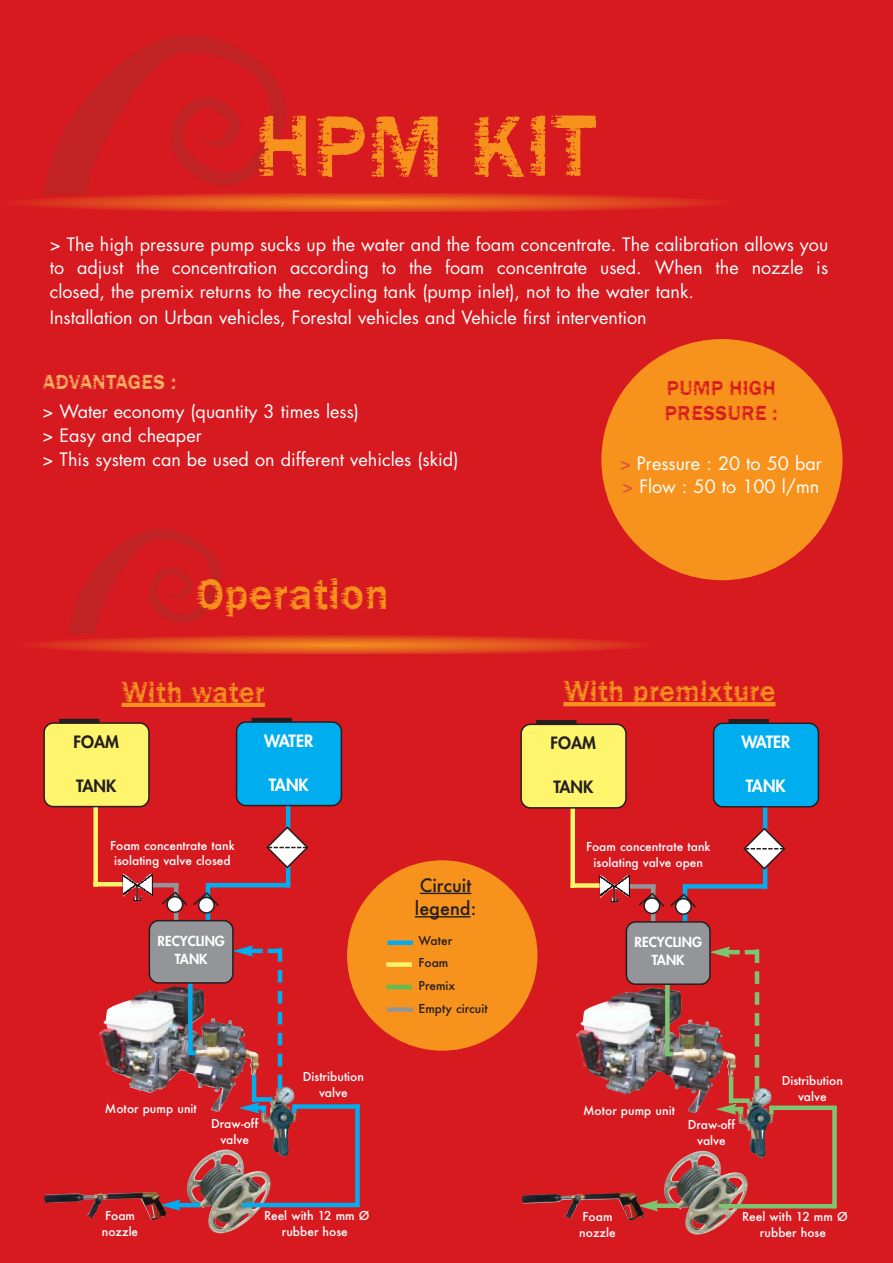
<style>
.page{position:relative;width:893px;height:1263px;background:#fff}
.page>*{position:absolute;margin:0;border:0;box-sizing:border-box;transform-origin:0 0}
.t1{font:90px "DTC Funky M02";color:#f7931d}
.t2{font:45px "DTC Funky M02";color:#f7931d}
.t3{font:30px "DTC Funky M02";color:#f7931d}
.t4{font:21px/25.2px "DTC Funky M02";color:#d71920}
.t5{font:21px "DTC Funky M02";color:#fbb161}
.t6{font:18px/23.5px "Futura";color:#fff}
.t7{font:500 18px/23.4px "Futura";color:#231f20}
.t8{font:800 16.5px "Futura";color:#fff}
.t9{font:800 16.5px "Futura";color:#231f20}
.t10{font:800 13.5px/18px "Futura";color:#fff;text-align:center}
.t11{font:500 12px/15.6px "Futura";color:#fff;text-align:center}
.t12{font:500 12px/21.3px "Futura";color:#231f20}
.s1{font-family:"Frutiger";font-weight:700;color:#df543b}
</style>
<div class="page">
<div style="left:0;top:0;width:892px;height:1263px;background:#d71920"></div>
<svg style="left:15px;top:193px;width:703px;height:18px"></svg>
<svg style="left:26px;top:35px;width:334px;height:159px"></svg>
<svg style="left:32px;top:635px;width:611px;height:19px"></svg>
<svg style="left:69px;top:529px;width:152px;height:105px"></svg>
<hr style="left:174px;top:883px;width:4px;height:37px;background:#939598">
<hr style="left:206px;top:883px;width:4px;height:39px;background:#00aeef">
<img style="left:99px;top:986px;width:160px;height:126px">
<div style="left:93px;top:802px;width:5px;height:85px;background:#fff56d"></div>
<hr style="left:268px;top:949px;width:13px;height:4px;background:#00aeef">
<hr style="left:249px;top:949px;width:14px;height:4px;background:#00aeef">
<hr style="left:286px;top:866px;width:4px;height:21px;background:#00aeef">
<hr style="left:286px;top:802px;width:4px;height:26px;background:#00aeef">
<svg style="left:236px;top:721px;width:106px;height:85px;background:#04a4e1"></svg>
<hr style="left:252px;top:718px;width:40px;height:4px;background:#231f20">
<svg style="left:266px;top:825px;width:43px;height:45px"></svg>
<svg style="left:188px;top:1051px;width:8px;height:4px"></svg>
<img style="left:261px;top:1086px;width:36px;height:71px">
<svg style="left:239px;top:1102px;width:27px;height:12px"></svg>
<svg style="left:278px;top:970px;width:4px;height:105px"></svg>
<hr style="left:278px;top:948px;width:4px;height:14px;background:#00aeef">
<hr style="left:278px;top:1075px;width:4px;height:13px;background:#00aeef">
<div style="left:292px;top:1105px;width:5px;height:8px;background:#00aeef"></div>
<div style="left:293px;top:1104px;width:67px;height:5px;background:#00aeef"></div>
<div style="left:355px;top:1105px;width:5px;height:102px;background:#00aeef"></div>
<img style="left:187px;top:1149px;width:84px;height:85px">
<hr style="left:242px;top:1203px;width:117px;height:4px;background:#00aeef">
<svg style="left:43px;top:722px;width:107px;height:85px;background:#f2e567"></svg>
<hr style="left:59px;top:719px;width:40px;height:4px;background:#231f20">
<hr style="left:206px;top:883px;width:84px;height:4px;background:#00aeef">
<hr style="left:146px;top:883px;width:33px;height:4px;background:#939598">
<div style="left:188px;top:983px;width:5px;height:71px;background:#00aeef"></div>
<svg style="left:149px;top:920px;width:104px;height:64px"></svg>
<div style="left:93px;top:882px;width:33px;height:5px;background:#fff56d"></div>
<svg style="left:161px;top:890px;width:58px;height:24px"></svg>
<hr style="left:252px;top:1075px;width:4px;height:27px;background:#00aeef">
<div style="left:253px;top:1097px;width:20px;height:5px;background:#00aeef"></div>
<img style="left:122px;top:873px;width:31px;height:28px">
<hr style="left:651px;top:885px;width:4px;height:37px;background:#939598">
<hr style="left:683px;top:885px;width:4px;height:38px;background:#00aeef">
<img style="left:576px;top:987px;width:160px;height:126px">
<div style="left:570px;top:803px;width:5px;height:85px;background:#fff56d"></div>
<hr style="left:745px;top:950px;width:13px;height:4px;background:#7ec573">
<hr style="left:726px;top:950px;width:14px;height:4px;background:#7ec573">
<hr style="left:763px;top:868px;width:4px;height:21px;background:#00aeef">
<hr style="left:763px;top:803px;width:4px;height:26px;background:#00aeef">
<svg style="left:713px;top:723px;width:106px;height:85px;background:#04a5e2"></svg>
<div style="left:729px;top:719px;width:40px;height:5px;background:#231f20"></div>
<svg style="left:743px;top:827px;width:43px;height:44px"></svg>
<svg style="left:665px;top:1052px;width:8px;height:4px"></svg>
<img style="left:738px;top:1087px;width:37px;height:71px">
<svg style="left:716px;top:1104px;width:27px;height:11px"></svg>
<svg style="left:755px;top:971px;width:4px;height:105px"></svg>
<hr style="left:755px;top:949px;width:4px;height:14px;background:#7ec573">
<hr style="left:755px;top:1076px;width:4px;height:13px;background:#7ec573">
<svg style="left:769px;top:1106px;width:4px;height:8px"></svg>
<hr style="left:770px;top:1106px;width:67px;height:4px;background:#7ec573">
<div style="left:832px;top:1106px;width:5px;height:102px;background:#7ec573"></div>
<img style="left:664px;top:1151px;width:84px;height:84px">
<hr style="left:719px;top:1204px;width:117px;height:4px;background:#7ec573">
<svg style="left:520px;top:724px;width:107px;height:85px;background:#f2e567"></svg>
<div style="left:536px;top:720px;width:40px;height:5px;background:#231f20"></div>
<div style="left:683px;top:884px;width:84px;height:5px;background:#00aeef"></div>
<div style="left:623px;top:884px;width:32px;height:5px;background:#939598"></div>
<div style="left:665px;top:984px;width:5px;height:71px;background:#7ec573"></div>
<svg style="left:626px;top:921px;width:104px;height:64px"></svg>
<div style="left:570px;top:883px;width:33px;height:5px;background:#fff56d"></div>
<svg style="left:638px;top:891px;width:58px;height:24px"></svg>
<hr style="left:729px;top:1076px;width:4px;height:27px;background:#7ec573">
<div style="left:730px;top:1098px;width:20px;height:5px;background:#7ec573"></div>
<img style="left:599px;top:875px;width:31px;height:28px">
<div style="left:347px;top:860px;width:190px;height:191px;background:#f7931d;border-radius:50%"></div>
<hr style="left:420px;top:893px;width:51px;height:1px;background:#231f20">
<hr style="left:415px;top:916px;width:56px;height:2px;background:#231f20">
<hr style="left:387px;top:941px;width:26px;height:4px;background:#00aeef">
<div style="left:386px;top:962px;width:26px;height:5px;background:#fff56d"></div>
<hr style="left:386px;top:985px;width:26px;height:4px;background:#60bc4f">
<div style="left:387px;top:1007px;width:26px;height:5px;background:#939598"></div>
<hr style="left:122px;top:703px;width:143px;height:4px;background:#f7931d">
<hr style="left:563px;top:702px;width:212px;height:4px;background:#f7931d">
<div style="left:601px;top:339px;width:241px;height:241px;background:#f7931d;border-radius:50%"></div>
<hr style="left:177px;top:1203px;width:23px;height:4px;background:#00aeef">
<svg style="left:167px;top:1200px;width:14px;height:11px"></svg>
<img style="left:44px;top:1192px;width:123px;height:28px">
<div style="left:654px;top:1203px;width:24px;height:5px;background:#7ec573"></div>
<svg style="left:645px;top:1200px;width:13px;height:11px"></svg>
<img style="left:522px;top:1193px;width:123px;height:28px">
<h1 class="t1" style="left:254px;top:115px;width:343px">HPM KIT</h1>
<p class="t6" style="left:50px;top:234px;width:780px;text-align:justify">&gt; The high pressure pump sucks up the water and the foam concentrate. The calibration allows you to adjust the concentration according to the foam concentrate used. When the nozzle is closed, the premix returns to the recycling tank (pump inlet), not to the water tank.</p>
<p class="t6" style="left:50px;top:308px;width:598px">Installation on Urban vehicles, Forestal vehicles and Vehicle first intervention</p>
<p class="t5" style="left:42px;top:374px;width:135px">ADVANTAGES :</p>
<p class="t6" style="left:42px;top:402px;width:418px">&gt; Water economy (quantity 3 times less)<br>&gt; Easy and cheaper<br>&gt; This system can be used on different vehicles (skid)</p>
<h2 class="t2" style="left:195px;top:579px;width:195px">Operation</h2>
<p class="t4" style="left:664px;top:377px;width:115px">PUMP HIGH<br>PRESSURE :</p>
<p class="t6" style="left:620px;top:453px;width:203px"><span class="s1">&gt;</span> Pressure : 20 to 50 bar <span class="s1">&gt;</span> Flow : 50 to 100 l/mn</p>
<h3 class="t3" style="left:122px;top:681px;width:145px">With water</h3>
<h3 class="t3" style="left:563px;top:681px;width:214px">With premixture</h3>
<p class="t9" style="left:74px;top:734px;width:47px">FOAM</p>
<p class="t9" style="left:76px;top:778px;width:42px">TANK</p>
<p class="t8" style="left:264px;top:733px;width:50px">WATER</p>
<p class="t8" style="left:269px;top:777px;width:42px">TANK</p>
<p class="t9" style="left:551px;top:735px;width:47px">FOAM</p>
<p class="t9" style="left:553px;top:779px;width:42px">TANK</p>
<p class="t8" style="left:741px;top:734px;width:50px">WATER</p>
<p class="t8" style="left:746px;top:778px;width:42px">TANK</p>
<p class="t11" style="left:110px;top:839px;width:126px">Foam concentrate tank isolating valve closed</p>
<p class="t11" style="left:586px;top:840px;width:126px">Foam concentrate tank isolating valve open</p>
<p class="t10" style="left:158px;top:933px;width:69px">RECYCLING<br>TANK</p>
<p class="t7" style="left:415px;top:875px;width:63px">Circuit legend:</p>
<p class="t12" style="left:418px;top:931px;width:35px">Water<br>Foam</p>
<p class="t12" style="left:418px;top:975px;width:71px;line-height:23.2px">Premix<br>Empty circuit</p>
<p class="t10" style="left:635px;top:935px;width:69px">RECYCLING<br>TANK</p>
<p class="t11" style="left:105px;top:1101px;width:93px">Motor pump unit</p>
<p class="t11" style="left:211px;top:1117px;width:49px">Draw-off valve</p>
<p class="t11" style="left:303px;top:1070px;width:63px">Distribution valve</p>
<p class="t11" style="left:583px;top:1104px;width:93px">Motor pump unit</p>
<p class="t11" style="left:688px;top:1118px;width:49px">Draw-off valve</p>
<p class="t11" style="left:782px;top:1074px;width:63px">Distribution valve</p>
<p class="t11" style="left:264px;top:1209px;width:107px">Reel with 12 mm Ø rubber hose</p>
<p class="t11" style="left:102px;top:1209px;width:38px;text-align:left">Foam nozzle</p>
<p class="t11" style="left:579px;top:1210px;width:38px;text-align:left">Foam nozzle</p>
<p class="t11" style="left:742px;top:1210px;width:107px">Reel with 12 mm Ø rubber hose</p>
</div>
